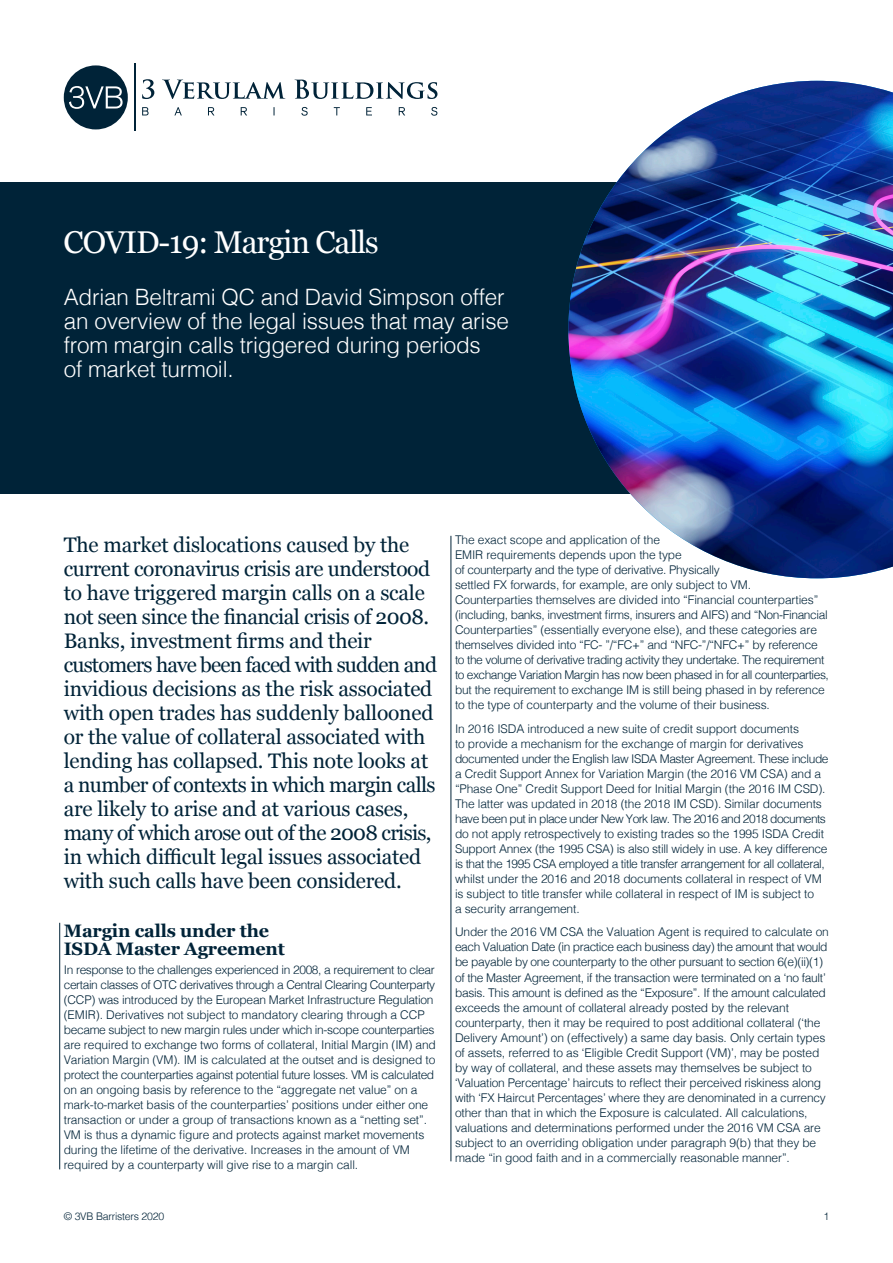
<style>
.page{position:relative;width:893px;height:1263px;background:#fff}
.page>*{position:absolute;margin:0;border:0;box-sizing:border-box;transform-origin:0 0}
.t1{font:31.5px "Georgia";letter-spacing:-.035em;color:#fff}
.t2{font:300 22.5px/24px "Helvetica";letter-spacing:-.01em;color:#fff}
.t3{font:21px/24px "Georgia";letter-spacing:-.01em;color:#002338}
.t4{font:700 18px/18px "Georgia";letter-spacing:-.01em;color:#002338}
.t5{font:300 12px/15px "Helvetica";letter-spacing:-.01em;color:#002338}
.t6{font:300 10.5px "Helvetica";letter-spacing:-.02em;color:#002338}
</style>
<div class="page">
<div style="left:64px;top:65px;width:64px;height:64px;background:#002338;border-radius:50%"></div>
<hr style="left:134px;top:64px;width:2px;height:67px;background:#002338">
<svg style="left:142px;top:79px;width:295px;height:20px"></svg>
<svg style="left:142px;top:107px;width:295px;height:9px"></svg>
<svg style="left:69px;top:86px;width:54px;height:23px"></svg>
<div style="left:0;top:183px;width:893px;height:311px;background:#002338"></div>
<img style="left:568px;top:81px;width:325px;height:497px">
<hr style="left:59px;top:923px;width:1px;height:246px;background:#002338">
<hr style="left:451px;top:536px;width:1px;height:625px;background:#002338">
<p class="t1" style="left:64px;top:220px;width:317px">COVID-19: Margin Calls</p>
<p class="t2" style="left:64px;top:284px;width:447px">Adrian Beltrami QC and David Simpson offer an overview of the legal issues that may arise from margin calls triggered during periods<br>of market turmoil.</p>
<p class="t3" style="left:64px;top:532px;width:375px">The market dislocations caused by the current coronavirus crisis are understood to have triggered margin calls on a scale not seen since the financial crisis of 2008.<br>Banks, investment firms and their customers have been faced with sudden and invidious decisions as the risk associated with open trades has suddenly ballooned or the value of collateral associated with lending has collapsed. This note looks at a number of contexts in which margin calls are likely to arise and at various cases, many of which arose out of the 2008 crisis, in which difficult legal issues associated with such calls have been considered.</p>
<p class="t4" style="left:64px;top:920px;width:223px">Margin calls under the<br>ISDA Master Agreement</p>
<p class="t5" style="left:64px;top:961px;width:374px">In response to the challenges experienced in 2008, a requirement to clear certain classes of OTC derivatives through a Central Clearing Counterparty (CCP) was introduced by the European Market Infrastructure Regulation (EMIR). Derivatives not subject to mandatory clearing through a CCP became subject to new margin rules under which in-scope counterparties are required to exchange two forms of collateral, Initial Margin (IM) and Variation Margin (VM). IM is calculated at the outset and is designed to protect the counterparties against potential future losses. VM is calculated on an ongoing basis by reference to the “aggregate net value” on a mark-to-market basis of the counterparties’ positions under either one transaction or under a group of transactions known as a “netting set”.<br>VM is thus a dynamic figure and protects against market movements during the lifetime of the derivative. Increases in the amount of VM required by a counterparty will give rise to a margin call.</p>
<p class="t5" style="left:455px;top:532px;width:375px">The exact scope and application of the<br>EMIR requirements depends upon the type<br>of counterparty and the type of derivative. Physically<br>settled FX forwards, for example, are only subject to VM.<br>Counterparties themselves are divided into “Financial counterparties” (including, banks, investment firms, insurers and AIFS) and “Non-Financial Counterparties” (essentially everyone else), and these categories are themselves divided into “FC- ”/“FC+” and “NFC-”/“NFC+” by reference to the volume of derivative trading activity they undertake. The requirement to exchange Variation Margin has now been phased in for all counterparties, but the requirement to exchange IM is still being phased in by reference to the type of counterparty and the volume of their business.</p>
<p class="t5" style="left:455px;top:720px;width:375px">In 2016 ISDA introduced a new suite of credit support documents<br>to provide a mechanism for the exchange of margin for derivatives documented under the English law ISDA Master Agreement. These include a Credit Support Annex for Variation Margin (the 2016 VM CSA) and a “Phase One” Credit Support Deed for Initial Margin (the 2016 IM CSD).<br>The latter was updated in 2018 (the 2018 IM CSD). Similar documents have been put in place under New York law. The 2016 and 2018 documents do not apply retrospectively to existing trades so the 1995 ISDA Credit Support Annex (the 1995 CSA) is also still widely in use. A key difference is that the 1995 CSA employed a title transfer arrangement for all collateral, whilst under the 2016 and 2018 documents collateral in respect of VM is subject to title transfer while collateral in respect of IM is subject to<br>a security arrangement.</p>
<p class="t5" style="left:455px;top:924px;width:375px">Under the 2016 VM CSA the Valuation Agent is required to calculate on each Valuation Date (in practice each business day) the amount that would be payable by one counterparty to the other pursuant to section 6(e)(ii)(1) of the Master Agreement, if the transaction were terminated on a ‘no fault’ basis. This amount is defined as the “Exposure”. If the amount calculated exceeds the amount of collateral already posted by the relevant counterparty, then it may be required to post additional collateral (‘the Delivery Amount’) on (effectively) a same day basis. Only certain types of assets, referred to as ‘Eligible Credit Support (VM)’, may be posted by way of collateral, and these assets may themselves be subject to ‘Valuation Percentage’ haircuts to reflect their perceived riskiness along with ‘FX Haircut Percentages’ where they are denominated in a currency other than that in which the Exposure is calculated. All calculations, valuations and determinations performed under the 2016 VM CSA are subject to an overriding obligation under paragraph 9(b) that they be made “in good faith and in a commercially reasonable manner”.</p>
<p class="t6" style="left:64px;top:1207px;width:102px">© 3VB Barristers 2020</p>
<p class="t6" style="left:823px;top:1207px;width:7px">1</p>
</div>
